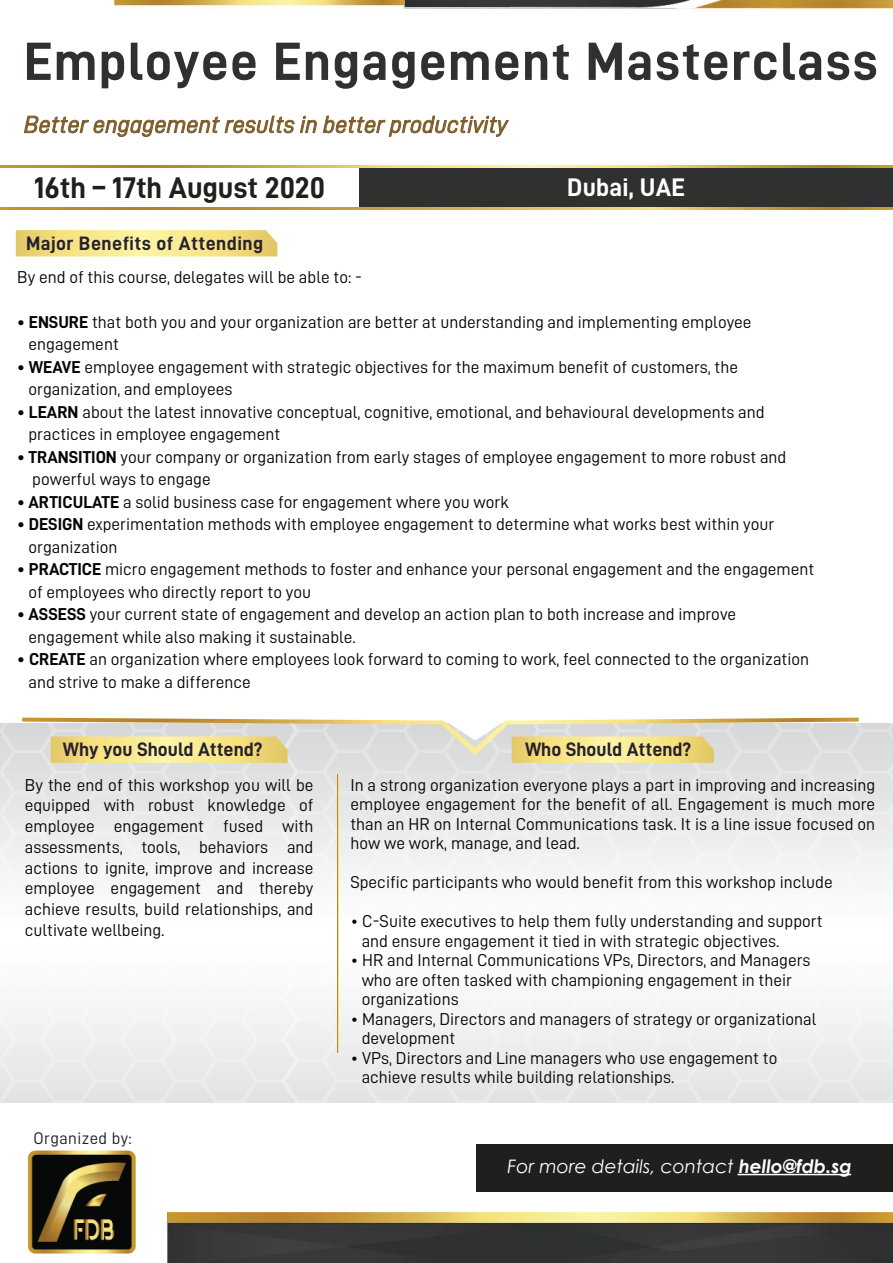
<style>
.page{position:relative;width:893px;height:1263px;background:#fff}
.page>*{position:absolute;margin:0;border:0;box-sizing:border-box;transform-origin:0 0}
.t1{font:54px "D DIN Bold";letter-spacing:.025em;color:#2f3030}
.t2{font:30px "D DIN Bold";color:#211e1e}
.t3{font:25.5px "D DIN Bold";letter-spacing:.005em;color:#fff}
.t4{font:24px "D DIN Italic";color:#7c5b26}
.t5{font:19.5px "D DIN Bold";color:#26212e}
.t6{font:19.5px "D DIN Bold";letter-spacing:.025em;color:#26212e}
.t7{font:italic 18.6px "Century Gothic";color:#fff}
.t8{font:17.25px/22.5px "D DIN";color:#050504}
.t9{font:16.8px "D DIN";letter-spacing:.025em;color:#211e1e}
.s1{font-family:"D DIN Bold"}
.s2{font-weight:700}
</style>
<div class="page">
<img style="left:0;top:0;width:893px;height:1263px">
<div style="left:359px;top:168px;width:534px;height:40px;background:#2f3030"></div>
<svg style="left:0;top:208px;width:893px;height:1px"></svg>
<svg style="left:0;top:166px;width:893px;height:2px;background:#d8b559"></svg>
<svg style="left:16px;top:230px;width:261px;height:26px;background:#f4e287"></svg>
<img style="left:5px;top:1126px;width:153px;height:137px">
<svg style="left:23px;top:115px;width:486px;height:22px"></svg>
<img style="left:0;top:723px;width:893px;height:379px">
<svg style="left:337px;top:775px;width:2px;height:277px"></svg>
<svg style="left:22px;top:717px;width:837px;height:46px;background:#e4dcb9"></svg>
<div style="left:477px;top:1144px;width:416px;height:47px;background:#211e1e"></div>
<hr style="left:737px;top:1174px;width:114px;height:1px;background:#fff">
<h1 class="t1" style="left:24px;top:31px;width:856px">Employee Engagement Masterclass</h1>
<h3 class="t4" style="left:24px;top:111px;width:485px">Better engagement results in better productivity</h3>
<h2 class="t2" style="left:34px;top:171px;width:292px">16th – 17th August 2020</h2>
<h3 class="t3" style="left:567px;top:173px;width:119px">Dubai, UAE</h3>
<p class="t6" style="left:26px;top:232px;width:239px">Major Benefits of Attending</p>
<p class="t8" style="left:17px;top:265px;width:346px">By end of this course, delegates will be able to: -</p>
<p class="t8" style="left:29px;top:310px;width:725px;text-indent:-11px"><span class="s1">• ENSURE</span> that both you and your organization are better at understanding and implementing employee engagement</p>
<p class="t8" style="left:29px;top:355px;width:711px;text-indent:-11px"><span class="s1">• WEAVE</span> employee engagement with strategic objectives for the maximum benefit of customers, the organization, and employees</p>
<p class="t8" style="left:29px;top:400px;width:738px;text-indent:-11px"><span class="s1">• LEARN</span> about the latest innovative conceptual, cognitive, emotional, and behavioural developments and practices in employee engagement</p>
<p class="t8" style="left:32px;top:445px;width:756px;text-indent:-15px"><span class="s1">• TRANSITION</span> your company or organization from early stages of employee engagement to more robust and powerful ways to engage</p>
<p class="t8" style="left:17px;top:490px;width:493px"><span class="s1">• ARTICULATE</span> a solid business case for engagement where you work</p>
<p class="t8" style="left:29px;top:513px;width:747px;text-indent:-11px"><span class="s1">• DESIGN</span> experimentation methods with employee engagement to determine what works best within your organization</p>
<p class="t8" style="left:29px;top:558px;width:787px;text-indent:-11px"><span class="s1">• PRACTICE</span> micro engagement methods to foster and enhance your personal engagement and the engagement of employees who directly report to you</p>
<p class="t8" style="left:29px;top:603px;width:709px;text-indent:-11px"><span class="s1">• ASSESS</span> your current state of engagement and develop an action plan to both increase and improve engagement while also making it sustainable.</p>
<p class="t8" style="left:29px;top:648px;width:782px;text-indent:-11px"><span class="s1">• CREATE</span> an organization where employees look forward to coming to work, feel connected to the organization and strive to make a difference</p>
<p class="t5" style="left:63px;top:739px;width:201px">Why you Should Attend?</p>
<p class="t5" style="left:525px;top:739px;width:168px">Who Should Attend?</p>
<p class="t8" style="left:25px;top:774px;width:290px;line-height:20.7px;text-align:justify">By the end of this workshop you will be equipped with robust knowledge of employee engagement fused with assessments, tools, behaviors and actions to ignite, improve and increase employee engagement and thereby achieve results, build relationships, and cultivate wellbeing.</p>
<p class="t8" style="left:350px;top:775px;width:526px;line-height:19.5px;text-align:justify">In a strong organization everyone plays a part in improving and increasing employee engagement for the benefit of all. Engagement is much more than an HR on Internal Communications task. It is a line issue focused on how we work, manage, and lead.</p>
<p class="t8" style="left:350px;top:871px;width:484px">Specific participants who would benefit from this workshop include</p>
<p class="t8" style="left:362px;top:911px;width:462px;line-height:19.5px;text-indent:-11px">• C-Suite executives to help them fully understanding and support and ensure engagement it tied in with strategic objectives.</p>
<p class="t8" style="left:362px;top:950px;width:450px;line-height:19.5px;text-indent:-11px">• HR and Internal Communications VPs, Directors, and Managers who are often tasked with championing engagement in their organizations</p>
<p class="t8" style="left:362px;top:1009px;width:456px;line-height:19.5px;text-indent:-11px">• Managers, Directors and managers of strategy or organizational development</p>
<p class="t8" style="left:362px;top:1048px;width:417px;line-height:19.5px;text-indent:-11px">• VPs, Directors and Line managers who use engagement to achieve results while building relationships.</p>
<p class="t9" style="left:34px;top:1129px;width:100px">Organized by:</p>
<p class="t7" style="left:507px;top:1153px;width:346px">For more details, contact <span class="s2">hello@fdb.sg</span></p>
</div>
